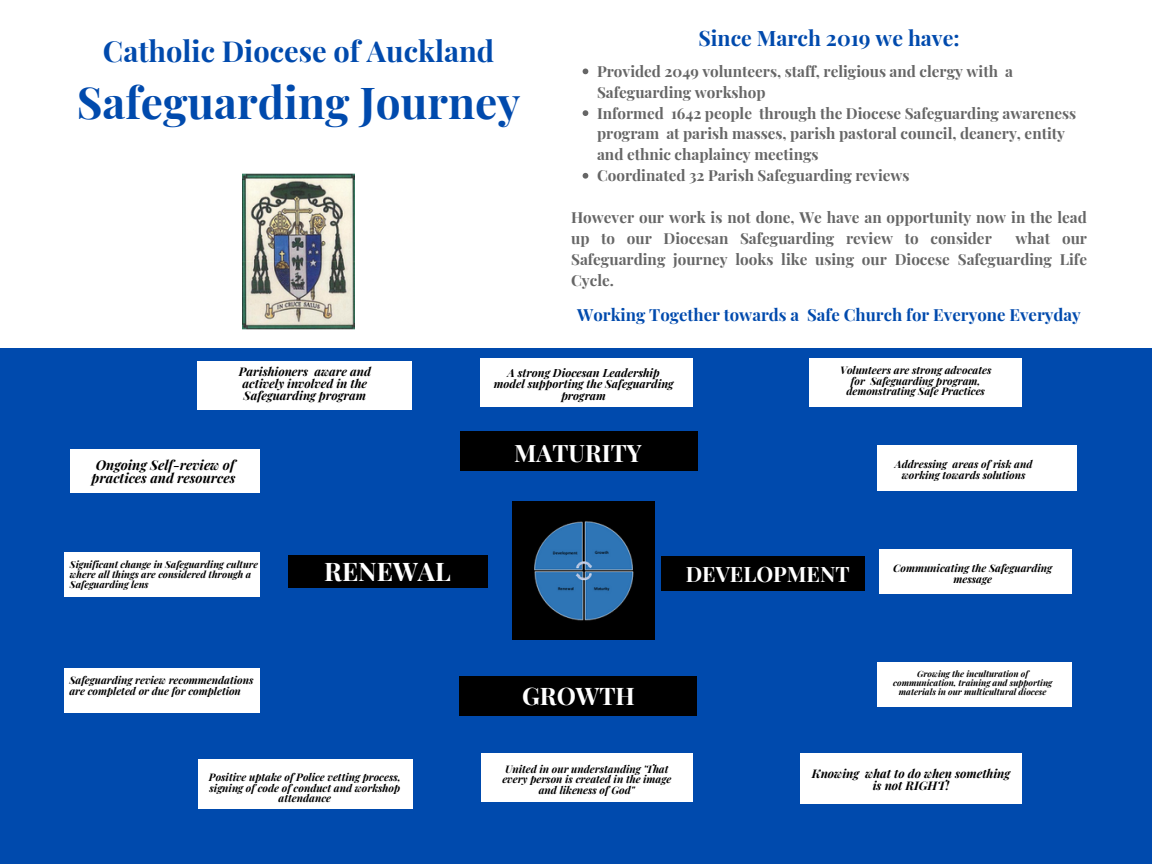
<style>
.page{position:relative;width:1152px;height:864px;background:#004aad}
.page>*{position:absolute;margin:0;border:0;box-sizing:border-box;transform-origin:0 0}
.t1{font:700 44.1px "Playfair Display";color:#004aad}
.t2{font:700 28.95px "Playfair Display";color:#004aad}
.t3{font:700 25.65px "Playfair Display";color:#fff}
.t4{font:700 24.3px "Playfair Display";color:#fff}
.t5{font:700 24px "Playfair Display";color:#fff}
.t6{font:700 21.3px "Playfair Display";color:#004aad}
.t7{font:700 21.3px "Playfair Display";color:#fff}
.t8{font:700 16.8px "Playfair Display";color:#004aad}
.t9{font:700 15.3px/20.9px "Playfair Display";color:#666}
.t10{font:italic 700 13.5px/13.5px "Playfair Display";color:#000;text-align:center}
.t11{font:italic 700 12px/12px "Playfair Display";color:#000;text-align:center}
.t12{font:italic 700 11.4px/11.4px "Playfair Display";color:#000;text-align:center}
.t13{font:italic 700 10.5px/10.5px "Playfair Display";color:#000;text-align:center}
.t14{font:italic 700 9.75px/9.6px "Playfair Display";color:#000}
.t15{font:italic 700 8.55px/8.6px "Playfair Display";color:#000;text-align:center}
</style>
<div class="page">
<div style="left:64px;top:553px;width:196px;height:44px;background:#fff"></div>
<div style="left:64px;top:669px;width:196px;height:44px;background:#fff"></div>
<div style="left:70px;top:450px;width:190px;height:42px;background:#fff"></div>
<div style="left:879px;top:550px;width:193px;height:44px;background:#fff"></div>
<div style="left:877px;top:663px;width:195px;height:43px;background:#fff"></div>
<div style="left:877px;top:445px;width:199px;height:45px;background:#fff"></div>
<div style="left:661px;top:556px;width:204px;height:34px;background:#000"></div>
<div style="left:288px;top:555px;width:199px;height:33px;background:#000"></div>
<div style="left:460px;top:431px;width:238px;height:40px;background:#000"></div>
<div style="left:480px;top:359px;width:213px;height:48px;background:#fff"></div>
<div style="left:460px;top:676px;width:237px;height:39px;background:#000"></div>
<div style="left:481px;top:753px;width:212px;height:48px;background:#fff"></div>
<div style="left:810px;top:359px;width:212px;height:48px;background:#fff"></div>
<div style="left:197px;top:361px;width:215px;height:48px;background:#fff"></div>
<div style="left:198px;top:760px;width:214px;height:48px;background:#fff"></div>
<div style="left:801px;top:753px;width:221px;height:51px;background:#fff"></div>
<div style="left:0;top:0;width:1152px;height:348px;background:#fff"></div>
<img style="left:243px;top:174px;width:111px;height:155px">
<img style="left:512px;top:501px;width:143px;height:139px">
<svg style="left:583px;top:69px;width:5px;height:5px"></svg>
<svg style="left:583px;top:110px;width:5px;height:6px"></svg>
<svg style="left:583px;top:173px;width:5px;height:6px"></svg>
<p class="t2" style="left:103px;top:31px;width:393px">Catholic Diocese of Auckland</p>
<p class="t1" style="left:77px;top:72px;width:445px">Safeguarding Journey</p>
<p class="t6" style="left:699px;top:23px;width:263px">Since March 2019 we have:</p>
<p class="t9" style="left:597px;top:60px;width:418px">Provided 2049 volunteers, staff, religious and clergy with a<br>Safeguarding workshop</p>
<p class="t9" style="left:597px;top:102px;width:481px">Informed 1642 people through the Diocese Safeguarding awareness program at parish masses, parish pastoral council, deanery, entity and ethnic chaplaincy meetings</p>
<p class="t9" style="left:597px;top:164px;width:314px">Coordinated 32 Parish Safeguarding reviews</p>
<p class="t9" style="left:571px;top:206px;width:517px">However our work is not done, We have an opportunity now in the lead up to our Diocesan Safeguarding review to consider</p>
<p class="t9" style="left:571px;top:227px;width:517px;text-align:justify;text-indent:444px">what our Safeguarding journey looks like using our Diocese Safeguarding Life Cycle.</p>
<p class="t8" style="left:577px;top:302px;width:505px">Working Together towards a Safe Church for Everyone Everyday</p>
<p class="t11" style="left:239px;top:365px;width:134px">Parishioners aware and actively involved in the<br>Safeguarding program</p>
<p class="t10" style="left:92px;top:457px;width:145px">Ongoing Self-review of practices and resources</p>
<p class="t12" style="left:494px;top:367px;width:181px">A strong Diocesan Leadership model supporting the Safeguarding program</p>
<p class="t5" style="left:514px;top:436px;width:129px">MATURITY</p>
<p class="t13" style="left:840px;top:365px;width:153px">Volunteers are strong advocates for Safeguarding program, demonstrating Safe Practices</p>
<p class="t13" style="left:895px;top:458px;width:139px">Addressing areas of risk and working towards solutions</p>
<p class="t14" style="left:70px;top:559px;width:190px">Significant change in Safeguarding culture where all things are considered through a<br>Safeguarding lens</p>
<p class="t13" style="left:69px;top:675px;width:186px;text-align:left">Safeguarding review recommendations are completed or due for completion</p>
<p class="t3" style="left:324px;top:553px;width:128px">RENEWAL</p>
<p class="t7" style="left:686px;top:559px;width:165px">DEVELOPMENT</p>
<p class="t4" style="left:522px;top:679px;width:114px">GROWTH</p>
<p class="t13" style="left:893px;top:563px;width:160px">Communicating the Safeguarding message</p>
<p class="t15" style="left:893px;top:670px;width:161px">Growing the inculturation of communication, training and supporting materials in our multicultural diocese</p>
<p class="t13" style="left:209px;top:772px;width:193px">Positive uptake of Police vetting process, signing of code of conduct and workshop attendance</p>
<p class="t13" style="left:502px;top:763px;width:170px">United in our understanding 'That every person is created in the image and likeness of God"</p>
<p class="t11" style="left:812px;top:767px;width:200px">Knowing what to do when something is not RIGHT!</p>
</div>
